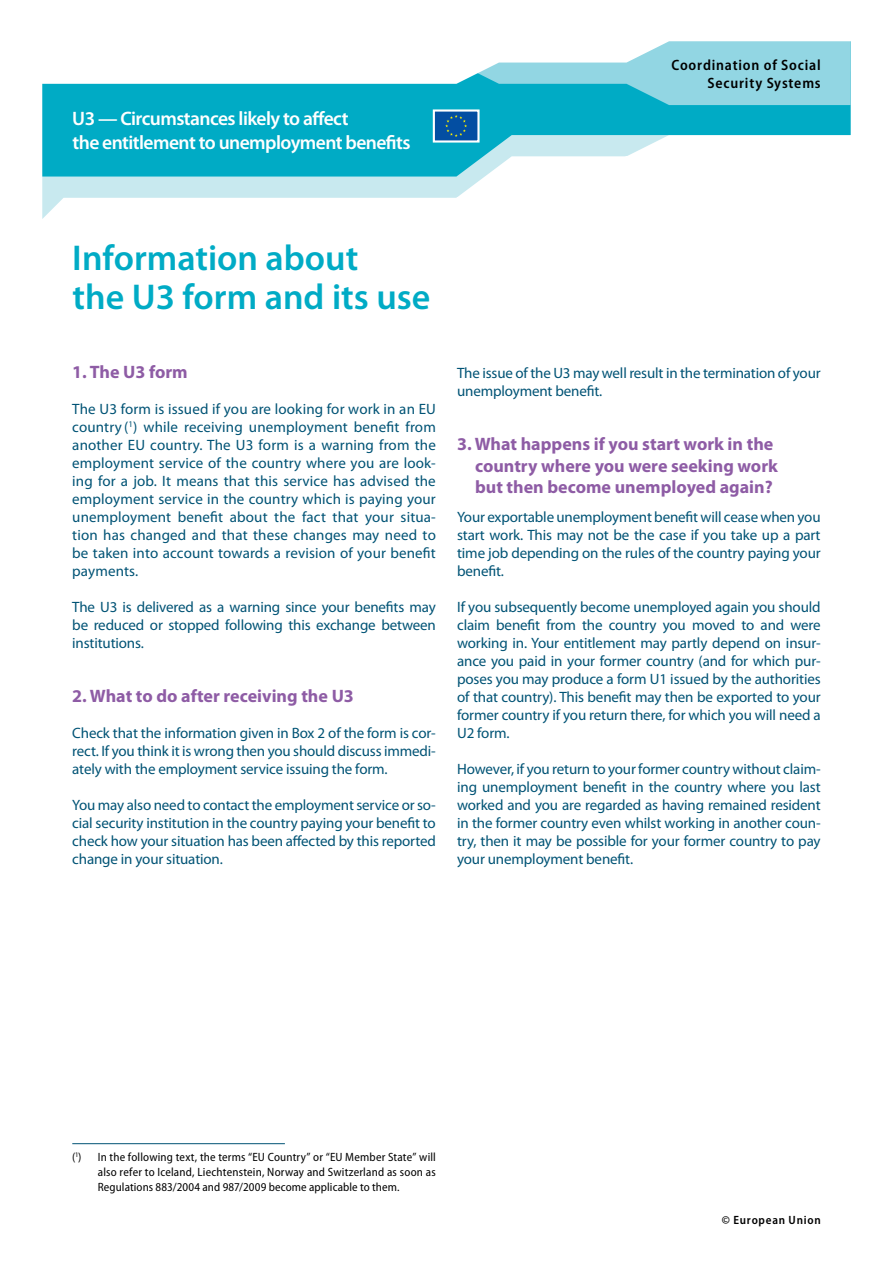
<style>
.page{position:relative;width:893px;height:1263px;background:#fff}
.page>*{position:absolute;margin:0;border:0;box-sizing:border-box;transform-origin:0 0}
.t1{font:600 36px/39px "Myriad Pro";color:#00abc5}
.t2{font:600 19.5px/24px "Myriad Pro";letter-spacing:-.03em;color:#fff}
.t3{font:700 18px/21.6px "Myriad Pro";color:#8e5ca5}
.t4{font:15px/18px "Myriad Pro";letter-spacing:-.01em;color:#005375;text-align:justify}
.t5{font:600 semi-condensed 15px/18px "Myriad Pro";letter-spacing:.055em;color:#000;text-align:right}
.t6{font:semi-condensed 12px/15px "Myriad Pro";letter-spacing:.01em;color:#000;text-align:justify}
.t7{font:600 semi-condensed 12px "Myriad Pro";letter-spacing:.06em;color:#000}
</style>
<div class="page">
<svg style="left:42px;top:177px;width:442px;height:42px"></svg>
<svg style="left:42px;top:84px;width:809px;height:93px;fill:#00abc5"></svg>
<svg style="left:201px;top:84px;width:650px;height:21px;background:#2db8ce"></svg>
<svg style="left:42px;top:41px;width:809px;height:43px"></svg>
<svg style="left:432px;top:108px;width:49px;height:36px;background:#357cb4"></svg>
<hr style="left:72px;top:1143px;width:213px;height:1px;background:#005375">
<h2 class="t2" style="left:72px;top:106px;width:340px">U3 — Circumstances likely to affect<br>the entitlement to unemployment benefits</h2>
<p class="t5" style="left:671px;top:56px;width:151px">Coordination of Social<br>Security Systems</p>
<h1 class="t1" style="left:72px;top:238px;width:360px">Information about<br>the U3 form and its use</h1>
<p class="t3" style="left:72px;top:361px;width:117px">1. The U3 form</p>
<p class="t4" style="left:72px;top:400px;width:365px">The U3 form is issued if you are looking for work in an EU country (<sup>1</sup>) while receiving unemployment benefit from another EU country. The U3 form is a warning from the employment service of the country where you are look&shy;ing for a job. It means that this service has advised the employment service in the country which is paying your unemployment benefit about the fact that your situa&shy;tion has changed and that these changes may need to be taken into account towards a revision of your benefit payments.</p>
<p class="t4" style="left:72px;top:598px;width:365px">The U3 is delivered as a warning since your benefits may be reduced or stopped following this exchange between institutions.</p>
<p class="t3" style="left:72px;top:685px;width:283px">2. What to do after receiving the U3</p>
<p class="t4" style="left:72px;top:724px;width:365px">Check that the information given in Box 2 of the form is cor&shy;rect. If you think it is wrong then you should discuss immedi&shy;ately with the employment service issuing the form.</p>
<p class="t4" style="left:72px;top:796px;width:365px">You may also need to contact the employment service or so&shy;cial security institution in the country paying your benefit to check how your situation has been affected by this reported change in your situation.</p>
<p class="t4" style="left:457px;top:364px;width:365px">The issue of the U3 may well result in the termination of your unemployment benefit.</p>
<p class="t3" style="left:475px;top:433px;width:304px;text-indent:-18px">3. What happens if you start work in the country where you were seeking work but then become unemployed again?</p>
<p class="t4" style="left:457px;top:508px;width:365px">Your exportable unemployment benefit will cease when you start work. This may not be the case if you take up a part time job depending on the rules of the country paying your benefit.</p>
<p class="t4" style="left:457px;top:598px;width:365px">If you subsequently become unemployed again you should claim benefit from the country you moved to and were working in. Your entitlement may partly depend on insur&shy;ance you paid in your former country (and for which pur&shy;poses you may produce a form U1 issued by the authorities of that country). This benefit may then be exported to your former country if you return there, for which you will need a U2 form.</p>
<p class="t4" style="left:457px;top:760px;width:365px">However, if you return to your former country without claim&shy;ing unemployment benefit in the country where you last worked and you are regarded as having remained resident in the former country even whilst working in another coun&shy;try, then it may be possible for your former country to pay your unemployment benefit.</p>
<p class="t6" style="left:98px;top:1149px;width:340px;text-indent:-26px">(<sup>1</sup>) In the following text, the terms “EU Country” or “EU Member State” will also refer to Iceland, Liechtenstein, Norway and Switzerland as soon as Regulations 883/2004 and 987/2009 become applicable to them.</p>
<p class="t7" style="left:722px;top:1213px;width:100px">© European Union</p>
</div>
